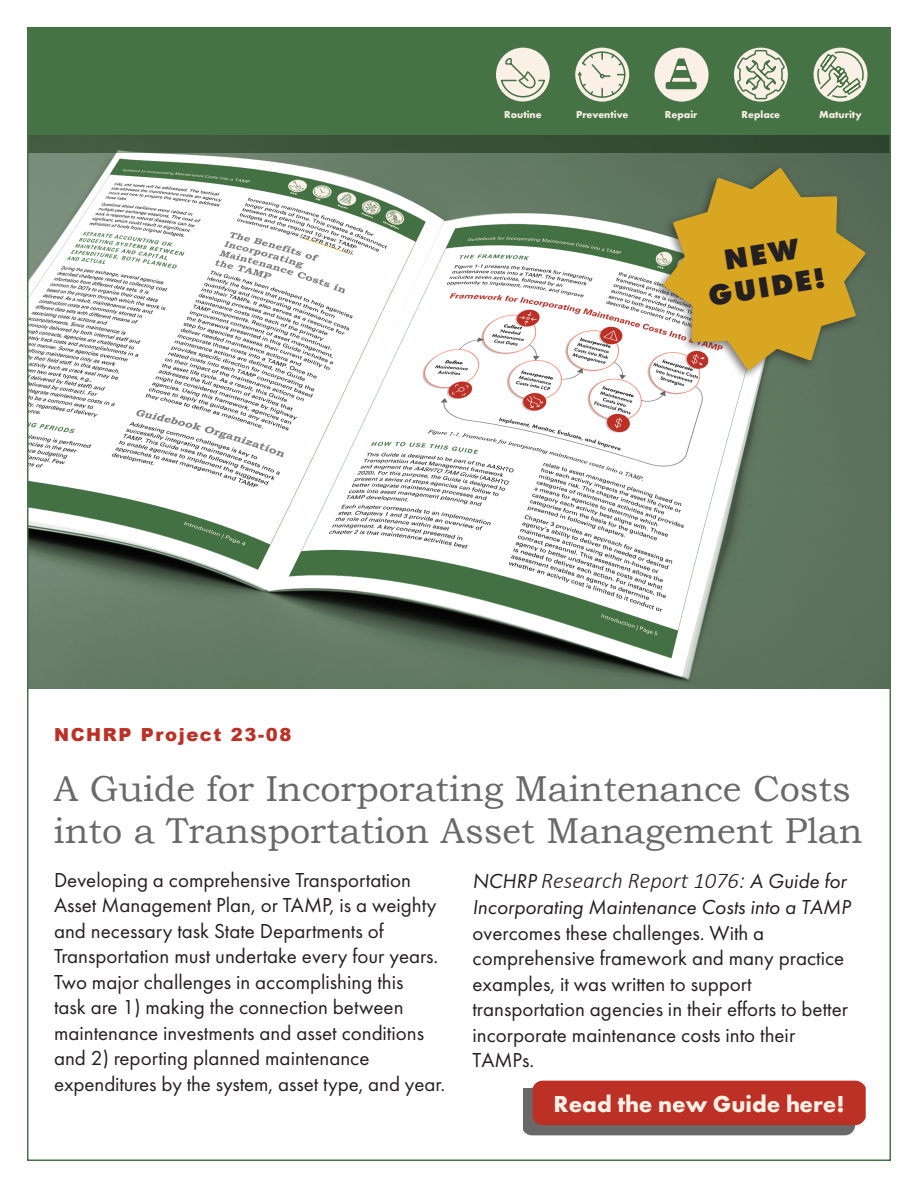
<style>
.page{position:relative;width:918px;height:1188px;background:#fff}
.page>*{position:absolute;margin:0;border:0;box-sizing:border-box;transform-origin:0 0}
.t1{font:36px/42px "Bookman Old Style";color:#696969}
.t2{font:800 30px/33px "Futura PT";color:#241f21;text-align:center}
.t3{font:700 24px "Futura PT";color:#faf0e6}
.t4{font:italic 300 22.5px "Calibri";color:#241f21}
.t5{font:21px/25.5px "Futura PT";color:#241f21}
.t6{font:900 18px "Arial";letter-spacing:.09em;color:#bd3026}
.t7{font:700 10.5px "Futura PT";color:#faf0e6}
.s1{font-family:"Futura PT";font-weight:400;font-size:21px}
.s2{font-style:italic}
</style>
<div class="page">
<img style="left:30px;top:153px;width:858px;height:535px">
<div style="left:27px;top:126px;width:864px;height:27px;background:linear-gradient(to right,#445e44,#2d442d)"></div>
<div style="left:27px;top:27px;width:864px;height:108px;background:#457345"></div>
<svg style="left:524px;top:1088px;width:333px;height:48px;background:#737272"></svg>
<div style="left:531px;top:1081px;width:335px;height:44px;background:#bd3026"></div>
<svg style="left:814px;top:48px;width:54px;height:54px"></svg>
<svg style="left:496px;top:48px;width:54px;height:54px"></svg>
<svg style="left:500px;top:49px;width:365px;height:51px"></svg>
<div style="left:653px;top:164px;width:217px;height:217px;background:#241f21;opacity:.6"></div>
<svg style="left:661px;top:165px;width:207px;height:208px;background:#b29943"></svg>
<p class="t7" style="left:504px;top:107px;width:39px">Routine</p>
<p class="t7" style="left:576px;top:107px;width:54px">Preventive</p>
<p class="t7" style="left:665px;top:107px;width:34px">Repair</p>
<p class="t7" style="left:742px;top:107px;width:40px">Replace</p>
<p class="t7" style="left:819px;top:107px;width:44px">Maturity</p>
<p class="t2" style="left:701px;top:247px;width:120px;rotate:-9deg">NEW<br>GUIDE!</p>
<p class="t6" style="left:54px;top:722px;width:239px">NCHRP Project 23-08</p>
<p class="t1" style="left:54px;top:768px;width:810px">A Guide for Incorporating Maintenance Costs into a Transportation Asset Management Plan</p>
<p class="t5" style="left:54px;top:867px;width:393px">Developing a comprehensive Transportation Asset Management Plan, or TAMP, is a weighty and necessary task State Departments of Transportation must undertake every four years.<br>Two major challenges in accomplishing this<br>task are 1) making the connection between maintenance investments and asset conditions and 2) reporting planned maintenance expenditures by the system, asset type, and year.</p>
<p class="t4" style="left:472px;top:866px;width:375px"><span class="s1">NCHRP</span> Research Report 1076: <span class="s1">A Guide for</span></p>
<p class="t5" style="left:472px;top:894px;width:380px"><span class="s2">Incorporating Maintenance Costs into a TAMP </span>overcomes these challenges. With a comprehensive framework and many practice examples, it was written to support transportation agencies in their efforts to better incorporate maintenance costs into their TAMPs.</p>
<p class="t3" style="left:554px;top:1089px;width:293px">Read the new Guide here!</p>
</div>
